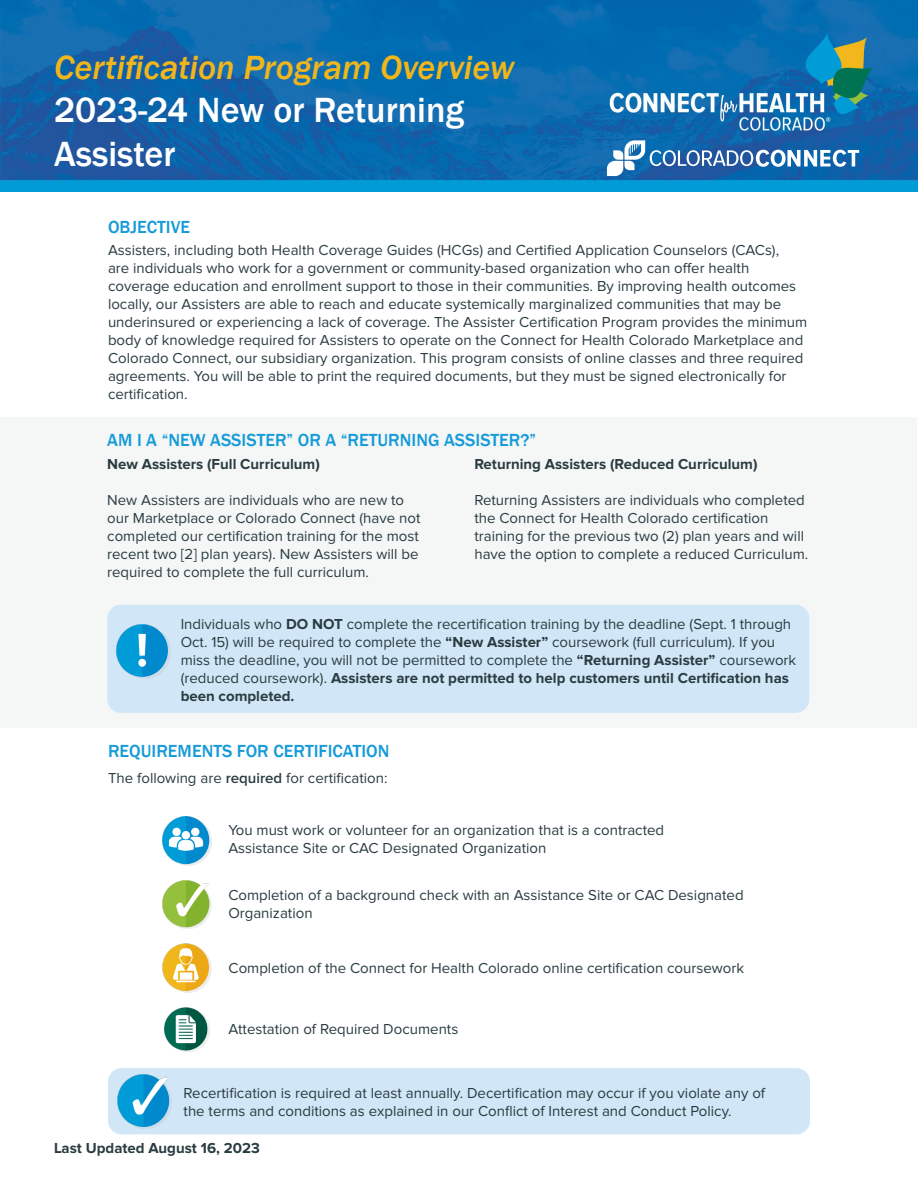
<style>
.page{position:relative;width:918px;height:1188px;background:#fff}
.page>*{position:absolute;margin:0;border:0;box-sizing:border-box;transform-origin:0 0}
.t1{font:500 36px/43.2px "Franklin Gothic";color:#fff}
.t2{font:italic 500 34.5px "Franklin Gothic";color:#f1b61b}
.t3{font:500 18px "Franklin Gothic";color:#169bd8}
.t4{font:15px/18px "Proxima Nova";color:#2a3c41}
.t5{font:700 15px "Proxima Nova";color:#2a3c41}
.s1{font-weight:700}
.s2{font-weight:600}
</style>
<div class="page">
<img style="left:0;top:0;width:918px;height:192px">
<svg style="left:607px;top:140px;width:252px;height:36px"></svg>
<img style="left:163px;top:816px;width:48px;height:49px">
<img style="left:163px;top:880px;width:48px;height:49px">
<img style="left:163px;top:944px;width:48px;height:49px">
<img style="left:164px;top:1007px;width:45px;height:45px">
<div style="left:108px;top:1068px;width:702px;height:66px;background:#d1e6f6;border-radius:14px"></div>
<img style="left:117px;top:1074px;width:54px;height:54px">
<div style="left:0;top:418px;width:916px;height:310px;background:#f5f7f7"></div>
<div style="left:107px;top:605px;width:702px;height:108px;background:#d1e6f6;border-radius:14px"></div>
<img style="left:116px;top:625px;width:54px;height:54px">
<p class="t2" style="left:54px;top:46px;width:462px">Certification Program Overview</p>
<p class="t1" style="left:54px;top:89px;width:412px">2023-24 New or Returning<br>Assister</p>
<p class="t3" style="left:108px;top:216px;width:84px">OBJECTIVE</p>
<p class="t4" style="left:108px;top:241px;width:701px">Assisters, including both Health Coverage Guides (HCGs) and Certified Application Counselors (CACs),<br>are individuals who work for a government or community-based organization who can offer health coverage education and enrollment support to those in their communities. By improving health outcomes locally, our Assisters are able to reach and educate systemically marginalized communities that may be underinsured or experiencing a lack of coverage. The Assister Certification Program provides the minimum body of knowledge required for Assisters to operate on the Connect for Health Colorado Marketplace and Colorado Connect, our subsidiary organization. This program consists of online classes and three required agreements. You will be able to print the required documents, but they must be signed electronically for certification.</p>
<p class="t3" style="left:107px;top:429px;width:431px">AM I A “NEW ASSISTER” OR A “RETURNING ASSISTER?”</p>
<p class="t5" style="left:107px;top:457px;width:214px">New Assisters (Full Curriculum)</p>
<p class="t4" style="left:107px;top:492px;width:315px">New Assisters are individuals who are new to our Marketplace or Colorado Connect (have not completed our certification training for the most recent two [2] plan years). New Assisters will be required to complete the full curriculum.</p>
<p class="t5" style="left:474px;top:457px;width:285px">Returning Assisters (Reduced Curriculum)</p>
<p class="t4" style="left:474px;top:492px;width:335px">Returning Assisters are individuals who completed the Connect for Health Colorado certification training for the previous two (2) plan years and will have the option to complete a reduced Curriculum.</p>
<p class="t4" style="left:181px;top:615px;width:617px">Individuals who <span class="s1">DO NOT</span> complete the recertification training by the deadline (Sept. 1 through Oct. 15) will be required to complete the <span class="s1">“New Assister”</span> coursework (full curriculum). If you miss the deadline, you will not be permitted to complete the <span class="s1">“Returning Assister”</span> coursework (reduced coursework). <span class="s1">Assisters are not permitted to help customers until Certification has been completed.</span></p>
<p class="t3" style="left:108px;top:740px;width:283px">REQUIREMENTS FOR CERTIFICATION</p>
<p class="t4" style="left:108px;top:769px;width:281px">The following are <span class="s2">required</span> for certification:</p>
<p class="t4" style="left:228px;top:822px;width:437px">You must work or volunteer for an organization that is a contracted<br>Assistance Site or CAC Designated Organization</p>
<p class="t4" style="left:228px;top:887px;width:517px">Completion of a background check with an Assistance Site or CAC Designated<br>Organization</p>
<p class="t4" style="left:229px;top:959px;width:517px">Completion of the Connect for Health Colorado online certification coursework</p>
<p class="t4" style="left:229px;top:1021px;width:231px">Attestation of Required Documents</p>
<p class="t4" style="left:184px;top:1085px;width:583px">Recertification is required at least annually. Decertification may occur if you violate any of the terms and conditions as explained in our Conflict of Interest and Conduct Policy.</p>
<p class="t5" style="left:54px;top:1141px;width:207px">Last Updated August 16, 2023</p>
</div>
